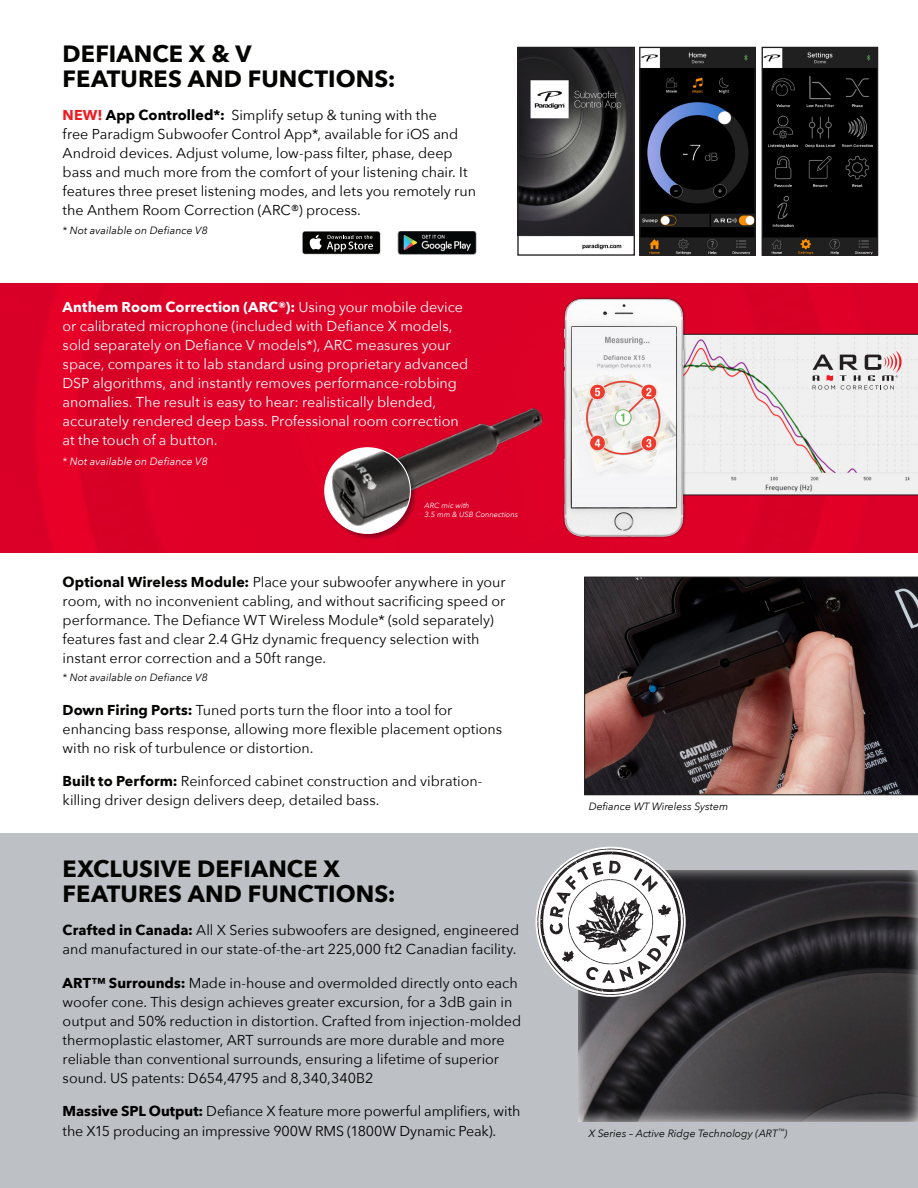
<style>
.page{position:relative;width:918px;height:1188px;background:#fff}
.page>*{position:absolute;margin:0;border:0;box-sizing:border-box;transform-origin:0 0}
.Specifications_Heade{font:700 23.55px/25px "Avenir Next";color:#040503}
.Specifications_Heade-2{font:14.25px/19px "Avenir Next";letter-spacing:-.005em;color:#010000}
.Specifications_Heade-3{font:14.25px/19px "Avenir Next";letter-spacing:-.005em;color:#040503}
.Specifications_Heade-4{font:14.25px/19px "Avenir Next";letter-spacing:-.005em;color:#fff}
.Specifications_Heade-5{font:italic 10.5px "Avenir Next";color:#040503}
.Specifications_Heade-6{font:italic 10.5px "Avenir Next";letter-spacing:.005em;color:#010000}
.Specifications_Heade-7{font:italic 10.5px "Avenir Next";letter-spacing:.005em;color:#fff}
.t1{font:italic 7.5px/9px "Avenir Next";color:#fff}
.s1{font-weight:700;color:#ee1d23}
.s2{font-weight:700}
</style>
<div class="page">
<img style="left:0;top:284px;width:918px;height:269px">
<div style="left:0;top:834px;width:918px;height:354px;background:#bdc1c6"></div>
<svg style="left:578px;top:870px;width:340px;height:251px;background:#39373a"></svg>
<svg style="left:584px;top:577px;width:334px;height:218px;background:#4b3635"></svg>
<img style="left:519px;top:49px;width:114px;height:201px">
<div style="left:517px;top:47px;width:118px;height:209px;border:1px solid #231f20"></div>
<img style="left:641px;top:49px;width:113px;height:205px">
<div style="left:639px;top:47px;width:117px;height:209px;border:1px solid #231f20"></div>
<img style="left:764px;top:49px;width:112px;height:205px">
<div style="left:762px;top:47px;width:116px;height:209px;border:1px solid #231f20"></div>
<svg style="left:537px;top:849px;width:147px;height:146px;background:#bcbcbd"></svg>
<svg style="left:686px;top:334px;width:232px;height:161px"></svg>
<svg style="left:813px;top:351px;width:89px;height:39px"></svg>
<img style="left:397px;top:231px;width:80px;height:23px">
<div style="left:302px;top:231px;width:78px;height:23px;background:#414242;border-radius:3px"></div>
<div style="left:303px;top:232px;width:77px;height:22px;background:#040503;border-radius:2px"></div>
<svg style="left:309px;top:235px;width:64px;height:17px"></svg>
<img style="left:337px;top:376px;width:225px;height:160px">
<div style="left:324px;top:447px;width:93px;height:93px;background:#01060e;opacity:.34"></div>
<img style="left:324px;top:448px;width:87px;height:86px">
<div style="left:562px;top:296px;width:124px;height:243px;background:#231f20;opacity:.75"></div>
<img style="left:565px;top:299px;width:119px;height:237px">
<img style="left:572px;top:327px;width:104px;height:180px">
<p class="Specifications_Heade" style="left:63px;top:40px;width:335px">DEFIANCE X &amp; V<br>FEATURES AND FUNCTIONS:</p>
<p class="Specifications_Heade-2" style="left:63px;top:105px;width:415px"><span class="s1">NEW!</span> <span class="s2">App Controlled*:</span> Simplify setup &amp; tuning with the<br>free Paradigm Subwoofer Control App*, available for iOS and Android devices. Adjust volume, low-pass filter, phase, deep bass and much more from the comfort of your listening chair. It features three preset listening modes, and lets you remotely run the Anthem Room Correction (ARC®) process.</p>
<p class="Specifications_Heade-6" style="left:63px;top:221px;width:147px">* Not available on Defiance V8</p>
<p class="Specifications_Heade-4" style="left:63px;top:297px;width:407px"><span class="s2">Anthem Room Correction (ARC®):</span> Using your mobile device or calibrated microphone (included with Defiance X models, sold separately on Defiance V models*), ARC measures your space, compares it to lab standard using proprietary advanced DSP algorithms, and instantly removes performance-robbing anomalies. The result is easy to hear: realistically blended, accurately rendered deep bass. Professional room correction at the touch of a button.</p>
<p class="Specifications_Heade-7" style="left:63px;top:453px;width:147px">* Not available on Defiance V8</p>
<p class="t1" style="left:425px;top:500px;width:95px">ARC mic with<br>3.5 mm &amp; USB Connections</p>
<p class="Specifications_Heade-3" style="left:63px;top:572px;width:445px"><span class="s2">Optional Wireless Module:</span> Place your subwoofer anywhere in your room, with no inconvenient cabling, and without sacrificing speed or performance. The Defiance WT Wireless Module* (sold separately) features fast and clear 2.4 GHz dynamic frequency selection with instant error correction and a 50ft range.</p>
<p class="Specifications_Heade-5" style="left:63px;top:669px;width:147px">* Not available on Defiance V8</p>
<p class="Specifications_Heade-3" style="left:63px;top:700px;width:441px"><span class="s2">Down Firing Ports:</span> Tuned ports turn the floor into a tool for enhancing bass response, allowing more flexible placement options with no risk of turbulence or distortion.</p>
<p class="Specifications_Heade-3" style="left:63px;top:771px;width:421px"><span class="s2">Built to Perform:</span> Reinforced cabinet construction and vibration&shy;killing driver design delivers deep, detailed bass.</p>
<p class="Specifications_Heade" style="left:63px;top:856px;width:335px">EXCLUSIVE DEFIANCE X<br>FEATURES AND FUNCTIONS:</p>
<p class="Specifications_Heade-2" style="left:63px;top:920px;width:458px"><span class="s2">Crafted in Canada:</span> All X Series subwoofers are designed, engineered and manufactured in our state-of-the-art 225,000 ft2 Canadian facility.</p>
<p class="Specifications_Heade-2" style="left:63px;top:973px;width:460px"><span class="s2">ART™ Surrounds:</span> Made in-house and overmolded directly onto each woofer cone. This design achieves greater excursion, for a 3dB gain in output and 50% reduction in distortion. Crafted from injection-molded thermoplastic elastomer, ART surrounds are more durable and more reliable than conventional surrounds, ensuring a lifetime of superior sound. US patents: D654,4795 and 8,340,340B2</p>
<p class="Specifications_Heade-2" style="left:63px;top:1101px;width:459px"><span class="s2">Massive SPL Output:</span> Defiance X feature more powerful amplifiers, with the X15 producing an impressive 900W RMS (1800W Dynamic Peak).</p>
<p class="Specifications_Heade-5" style="left:589px;top:797px;width:141px">Defiance WT Wireless System</p>
<p class="Specifications_Heade-5" style="left:589px;top:1124px;width:200px">X Series – Active Ridge Technology (ART<sup>™</sup>)</p>
</div>
